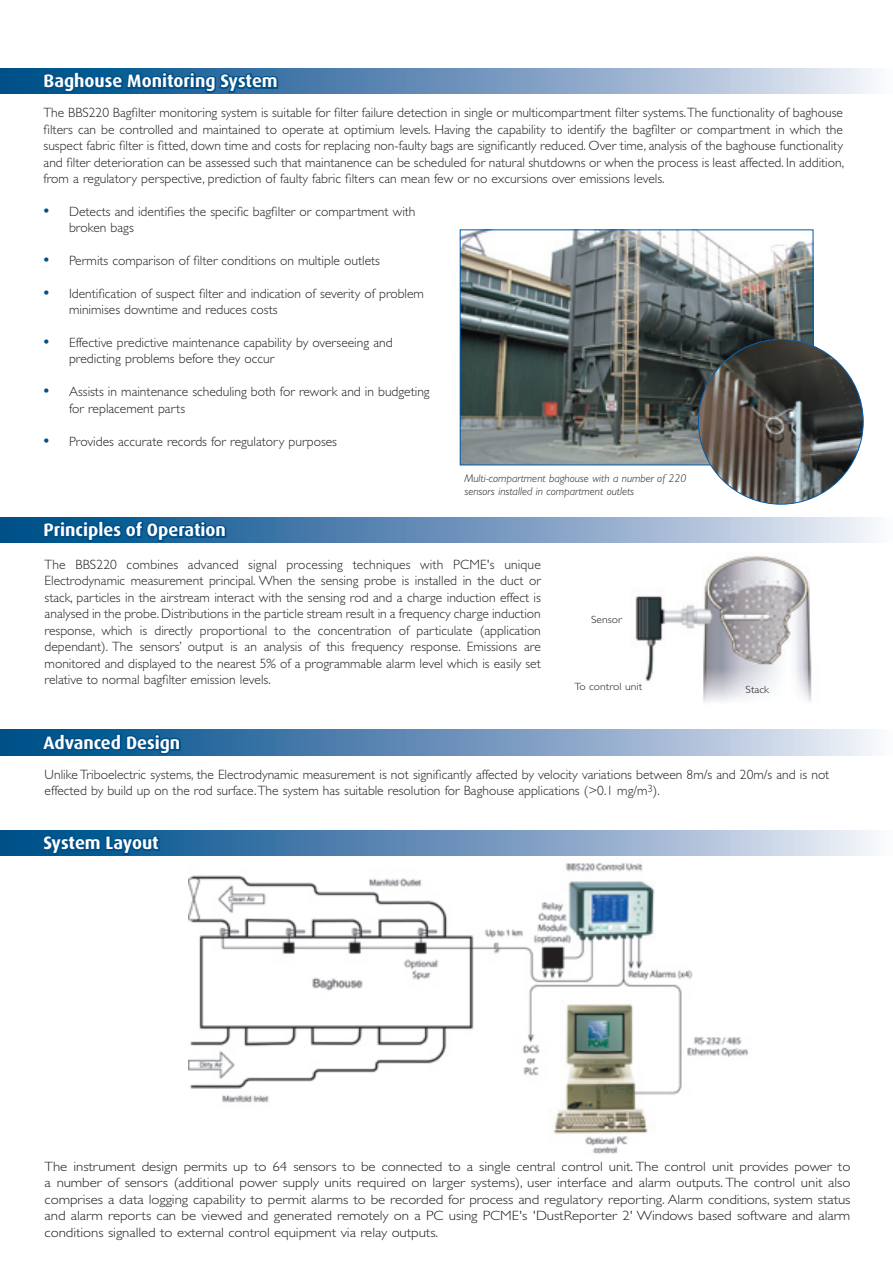
<style>
.page{position:relative;width:893px;height:1263px;background:#fff}
.page>*{position:absolute;margin:0;border:0;box-sizing:border-box;transform-origin:0 0}
.t1{font:700 18px "Dax";color:#fff}
.t2{font:300 13.5px/16.5px "Gill Sans";color:#231f20}
.t3{font:300 13.5px/16.5px "Gill Sans";color:#231f20;text-align:justify;scale:1.1 1}
.t4{font:italic 300 11.25px/13.5px "Gill Sans";color:#231f20}
.t5{font:300 10.5px "Gill Sans";color:#231f20;scale:1.1 1}
.s1{font-family:"Dax";font-weight:700;font-size:15px;color:#004f87}
</style>
<div class="page">
<img style="left:462px;top:232px;width:349px;height:231px">
<div style="left:460px;top:230px;width:353px;height:235px;border:1px solid #015bab"></div>
<img style="left:698px;top:339px;width:165px;height:165px;border-radius:50%">
<img style="left:635px;top:556px;width:177px;height:146px">
<img style="left:188px;top:863px;width:560px;height:291px">
<svg style="left:0;top:68px;width:876px;height:26px;background:#85a5c6"></svg>
<svg style="left:42px;top:70px;width:238px;height:24px;background:#0b588f"></svg>
<svg style="left:0;top:517px;width:876px;height:26px;background:#7ea0c3"></svg>
<svg style="left:42px;top:520px;width:186px;height:23px;background:#07568d"></svg>
<svg style="left:0;top:730px;width:876px;height:25px;background:#7b9ec2"></svg>
<svg style="left:39px;top:732px;width:143px;height:24px;background:#03558c"></svg>
<svg style="left:0;top:830px;width:876px;height:25px;background:#789cc0"></svg>
<svg style="left:40px;top:833px;width:122px;height:23px;background:#02558c"></svg>
<h1 class="t1" style="left:43px;top:71px;width:236px">Baghouse Monitoring System</h1>
<p class="t2" style="left:44px;top:104px;width:802px;text-align:justify">The BBS220 Bagfilter monitoring system is suitable for filter failure detection in single or multicompartment filter systems.The functionality of baghouse filters can be controlled and maintained to operate at optimium levels. Having the capability to identify the bagfilter or compartment in which the suspect fabric filter is fitted, down time and costs for replacing non-faulty bags are significantly reduced. Over time, analysis of the baghouse functionality and filter deterioration can be assessed such that maintanence can be scheduled for natural shutdowns or when the process is least affected. In addition, from a regulatory perspective, prediction of faulty fabric filters can mean few or no excursions over emissions levels.</p>
<p class="t2" style="left:69px;top:203px;width:348px;text-indent:-26px"><span class="s1">•</span> Detects and identifies the specific bagfilter or compartment with broken bags</p>
<p class="t2" style="left:44px;top:252px;width:338px"><span class="s1">•</span> Permits comparison of filter conditions on multiple outlets</p>
<p class="t2" style="left:69px;top:285px;width:356px;text-indent:-26px"><span class="s1">•</span> Identification of suspect filter and indication of severity of problem minimises downtime and reduces costs</p>
<p class="t2" style="left:69px;top:335px;width:325px;text-indent:-26px"><span class="s1">•</span> Effective predictive maintenance capability by overseeing and predicting problems before they occur</p>
<p class="t2" style="left:69px;top:384px;width:362px;text-indent:-26px"><span class="s1">•</span> Assists in maintenance scheduling both for rework and in budgeting for replacement parts</p>
<p class="t2" style="left:44px;top:433px;width:295px"><span class="s1">•</span> Provides accurate records for regulatory purposes</p>
<h1 class="t1" style="left:43px;top:520px;width:184px">Principles of Operation</h1>
<p class="t4" style="left:464px;top:471px;width:223px">Multi-compartment baghouse with a number of 220 sensors installed in compartment outlets</p>
<p class="t2" style="left:45px;top:556px;width:498px;text-align:justify">The BBS220 combines advanced signal processing techniques with PCME's unique Electrodynamic measurement principal. When the sensing probe is installed in the duct or stack, particles in the airstream interact with the sensing rod and a charge induction effect is analysed in the probe. Distributions in the particle stream result in a frequency charge induction response, which is directly proportional to the concentration of particulate (application dependant). The sensors’ output is an analysis of this frequency response. Emissions are monitored and displayed to the nearest 5% of a programmable alarm level which is easily set relative to normal bagfilter emission levels.</p>
<h1 class="t1" style="left:43px;top:733px;width:138px">Advanced Design</h1>
<p class="t5" style="left:591px;top:613px;width:30px">Sensor</p>
<p class="t5" style="left:574px;top:681px;width:63px">To control unit</p>
<p class="t5" style="left:746px;top:684px;width:23px">Stack</p>
<p class="t2" style="left:45px;top:766px;width:786px">Unlike Triboelectric systems, the Electrodynamic measurement is not significantly affected by velocity variations between 8m/s and 20m/s and is not effected by build up on the rod surface. The system has suitable resolution for Baghouse applications (&gt;0.1 mg/m<sup>3</sup>).</p>
<h1 class="t1" style="left:43px;top:833px;width:117px">System Layout</h1>
<p class="t3" style="left:45px;top:1158px;width:734px">The instrument design permits up to 64 sensors to be connected to a single central control unit. The control unit provides power to a number of sensors (additional power supply units required on larger systems), user interface and alarm outputs. The control unit also comprises a data logging capability to permit alarms to be recorded for process and regulatory reporting. Alarm conditions, system status and alarm reports can be viewed and generated remotely on a PC using PCME's 'DustReporter 2' Windows based software and alarm conditions signalled to external control equipment via relay outputs.</p>
</div>
